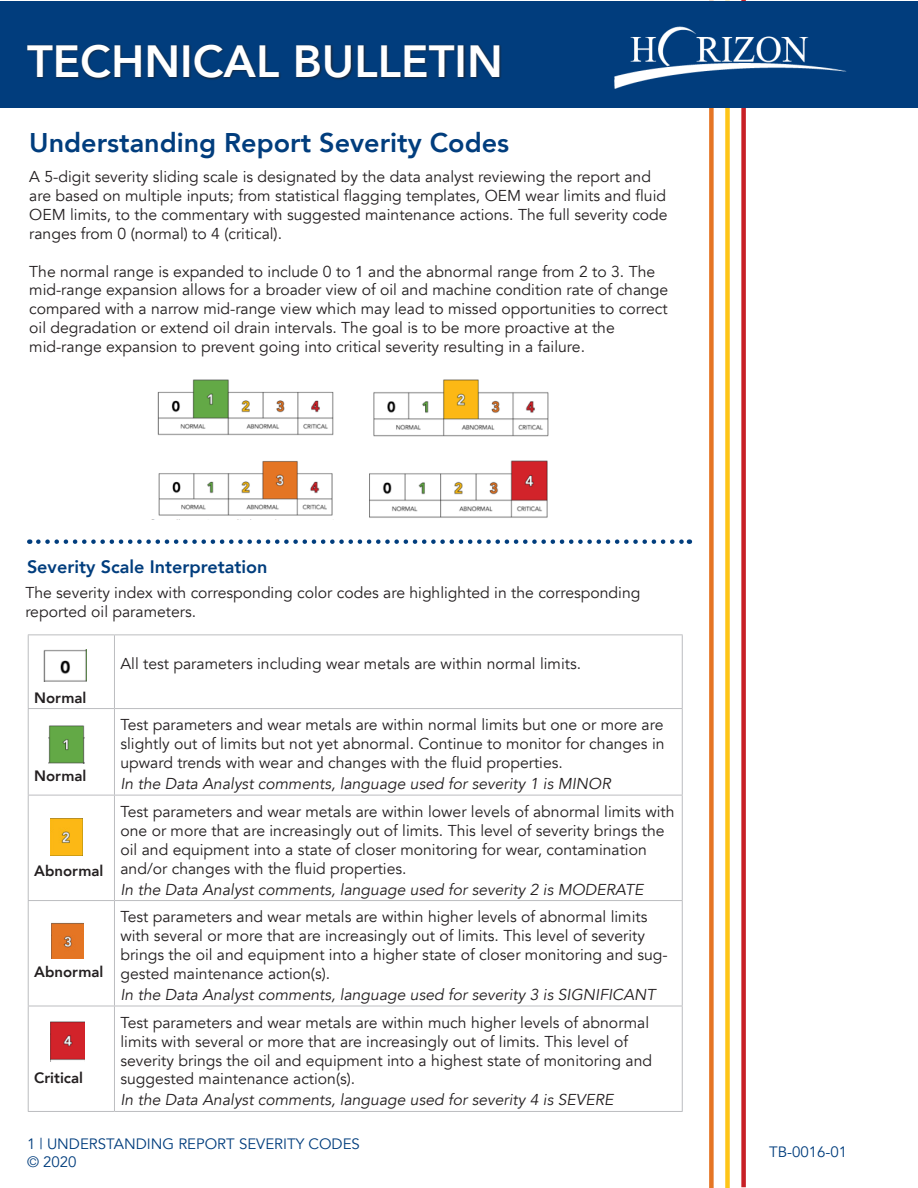
<style>
.page{position:relative;width:918px;height:1188px;background:#fff}
.page>*{position:absolute;margin:0;border:0;box-sizing:border-box;transform-origin:0 0}
.t1{font:800 45px "Avenir";color:#fff}
.t2{font:800 27px "Avenir";color:#013d7d}
.t3{font:800 18px "Avenir";color:#013d7d}
.t4{font:15.75px/18.9px "Avenir";color:#231f20}
.t5{font:italic 15.75px "Avenir";color:#231f20}
.t6{font:15px "Avenir";color:#013d7d}
.t7{font:800 15px "Avenir";color:#231f20}
</style>
<div class="page">
<div style="left:709px;top:1px;width:5px;height:1187px;background:#e57524"></div>
<div style="left:741px;top:0;width:5px;height:1187px;background:#c82026"></div>
<div style="left:725px;top:1px;width:5px;height:1187px;background:#fec518"></div>
<div style="left:1px;top:1px;width:917px;height:106px;background:#013d7d"></div>
<img style="left:614px;top:26px;width:233px;height:63px">
<div style="left:26px;top:44px;width:476px;height:36px;background:#231f20;opacity:.75"></div>
<svg style="left:38px;top:539px;width:652px;height:5px"></svg>
<img style="left:157px;top:379px;width:177px;height:57px">
<img style="left:373px;top:379px;width:176px;height:58px">
<img style="left:158px;top:461px;width:175px;height:55px">
<img style="left:369px;top:460px;width:179px;height:58px">
<hr style="left:28px;top:634px;width:86px;height:1px;background:#bcbdc0">
<hr style="left:28px;top:635px;width:1px;height:73px;background:#bcbdc0">
<hr style="left:114px;top:634px;width:569px;height:1px;background:#bcbdc0">
<hr style="left:114px;top:635px;width:1px;height:73px;background:#bcbdc0">
<hr style="left:682px;top:635px;width:1px;height:73px;background:#bcbdc0">
<hr style="left:28px;top:708px;width:86px;height:1px;background:#bcbdc0">
<hr style="left:28px;top:709px;width:1px;height:86px;background:#bcbdc0">
<hr style="left:114px;top:708px;width:569px;height:1px;background:#bcbdc0">
<hr style="left:114px;top:709px;width:1px;height:86px;background:#bcbdc0">
<hr style="left:682px;top:709px;width:1px;height:86px;background:#bcbdc0">
<hr style="left:28px;top:795px;width:86px;height:1px;background:#bcbdc0">
<hr style="left:28px;top:795px;width:1px;height:105px;background:#bcbdc0">
<hr style="left:114px;top:795px;width:569px;height:1px;background:#bcbdc0">
<hr style="left:114px;top:795px;width:1px;height:105px;background:#bcbdc0">
<hr style="left:682px;top:795px;width:1px;height:105px;background:#bcbdc0">
<hr style="left:28px;top:900px;width:86px;height:1px;background:#bcbdc0">
<hr style="left:28px;top:901px;width:1px;height:105px;background:#bcbdc0">
<hr style="left:114px;top:900px;width:569px;height:1px;background:#bcbdc0">
<hr style="left:114px;top:901px;width:1px;height:105px;background:#bcbdc0">
<hr style="left:682px;top:901px;width:1px;height:105px;background:#bcbdc0">
<hr style="left:28px;top:1006px;width:86px;height:1px;background:#bcbdc0">
<hr style="left:28px;top:1006px;width:1px;height:105px;background:#bcbdc0">
<hr style="left:114px;top:1006px;width:569px;height:1px;background:#bcbdc0">
<hr style="left:114px;top:1006px;width:1px;height:105px;background:#bcbdc0">
<hr style="left:682px;top:1006px;width:1px;height:105px;background:#bcbdc0">
<hr style="left:28px;top:1111px;width:86px;height:1px;background:#bcbdc0">
<hr style="left:114px;top:1111px;width:569px;height:1px;background:#bcbdc0">
<img style="left:43px;top:649px;width:43px;height:33px">
<img style="left:49px;top:725px;width:36px;height:39px">
<img style="left:50px;top:818px;width:33px;height:38px">
<img style="left:51px;top:922px;width:33px;height:36px">
<img style="left:51px;top:1021px;width:34px;height:40px">
<p class="t1" style="left:27px;top:26px;width:477px">TECHNICAL BULLETIN</p>
<p class="t2" style="left:29px;top:121px;width:482px">Understanding Report Severity Codes</p>
<p class="t4" style="left:29px;top:167px;width:640px">A 5-digit severity sliding scale is designated by the data analyst reviewing the report and are based on multiple inputs; from statistical flagging templates, OEM wear limits and fluid OEM limits, to the commentary with suggested maintenance actions. The full severity code ranges from 0 (normal) to 4 (critical).</p>
<p class="t4" style="left:29px;top:262px;width:641px">The normal range is expanded to include 0 to 1 and the abnormal range from 2 to 3. The mid-range expansion allows for a broader view of oil and machine condition rate of change compared with a narrow mid-range view which may lead to missed opportunities to correct oil degradation or extend oil drain intervals. The goal is to be more proactive at the mid-range expansion to prevent going into critical severity resulting in a failure.</p>
<p class="t3" style="left:27px;top:552px;width:242px">Severity Scale Interpretation</p>
<p class="t4" style="left:25px;top:583px;width:617px">The severity index with corresponding color codes are highlighted in the corresponding reported oil parameters.</p>
<p class="t7" style="left:34px;top:686px;width:54px">Normal</p>
<p class="t7" style="left:34px;top:764px;width:54px">Normal</p>
<p class="t7" style="left:34px;top:859px;width:71px">Abnormal</p>
<p class="t7" style="left:34px;top:960px;width:71px">Abnormal</p>
<p class="t7" style="left:34px;top:1066px;width:50px">Critical</p>
<p class="t4" style="left:120px;top:654px;width:462px">All test parameters including wear metals are within normal limits.</p>
<p class="t4" style="left:120px;top:716px;width:546px;text-align:justify">Test parameters and wear metals are within normal limits but one or more are slightly out of limits but not yet abnormal. Continue to monitor for changes in upward trends with wear and changes with the fluid properties.</p>
<p class="t5" style="left:120px;top:774px;width:492px">In the Data Analyst comments, language used for severity 1 is MINOR</p>
<p class="t4" style="left:120px;top:802px;width:556px">Test parameters and wear metals are within lower levels of abnormal limits with one or more that are increasingly out of limits. This level of severity brings the oil and equipment into a state of closer monitoring for wear, contamination and/or changes with the fluid properties.</p>
<p class="t5" style="left:120px;top:880px;width:524px">In the Data Analyst comments, language used for severity 2 is MODERATE</p>
<p class="t4" style="left:120px;top:908px;width:549px">Test parameters and wear metals are within higher levels of abnormal limits with several or more that are increasingly out of limits. This level of severity brings the oil and equipment into a higher state of closer monitoring and sug&shy;gested maintenance action(s).</p>
<p class="t5" style="left:120px;top:985px;width:537px">In the Data Analyst comments, language used for severity 3 is SIGNIFICANT</p>
<p class="t4" style="left:120px;top:1013px;width:533px">Test parameters and wear metals are within much higher levels of abnormal limits with several or more that are increasingly out of limits. This level of severity brings the oil and equipment into a highest state of monitoring and suggested maintenance action(s).</p>
<p class="t5" style="left:120px;top:1091px;width:495px">In the Data Analyst comments, language used for severity 4 is SEVERE</p>
<p class="t6" style="left:27px;top:1135px;width:334px">1 | UNDERSTANDING REPORT SEVERITY CODES</p>
<p class="t6" style="left:27px;top:1153px;width:51px">© 2020</p>
<p class="t6" style="left:769px;top:1143px;width:80px">TB-0016-01</p>
</div>
